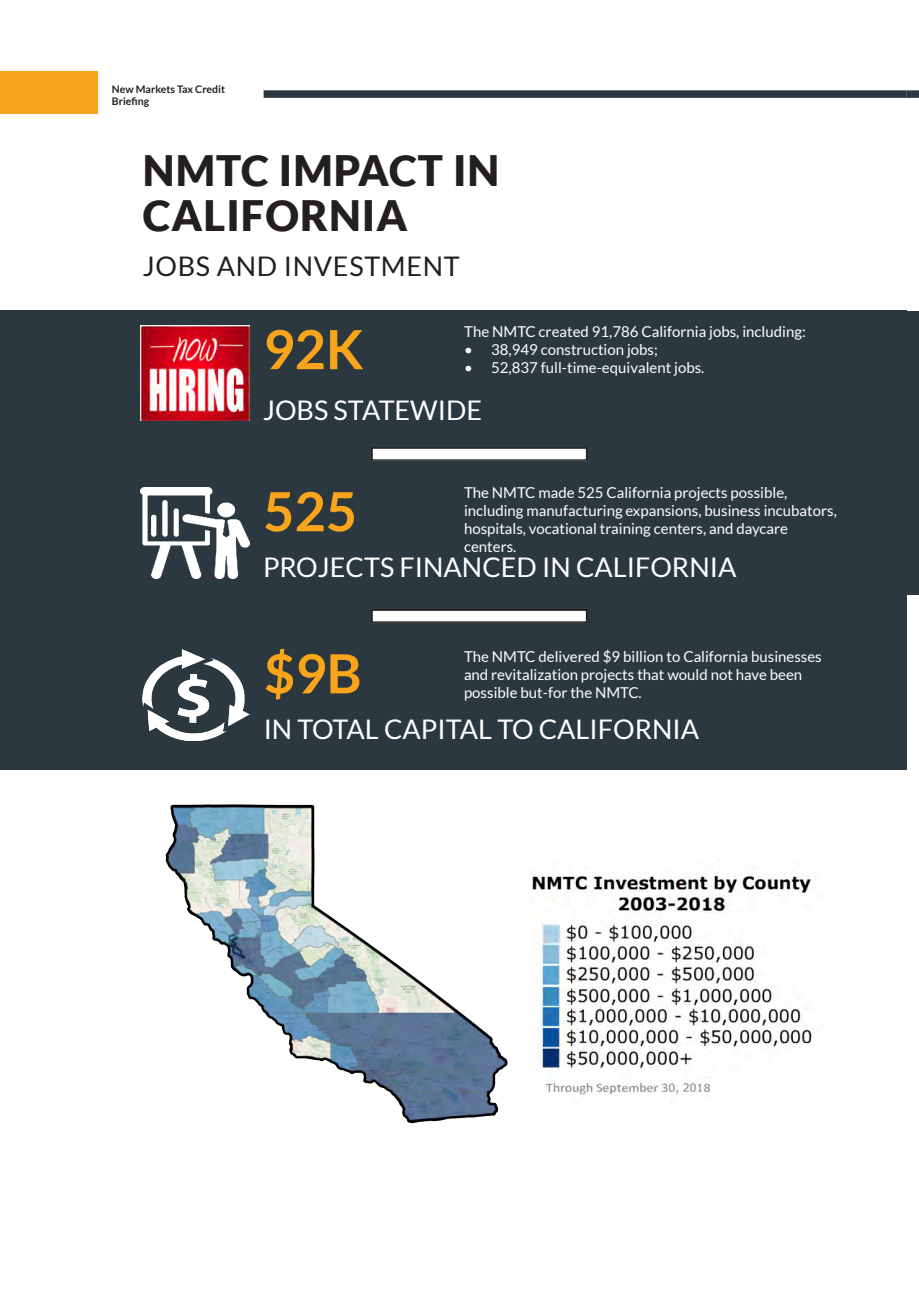
<style>
.page{position:relative;width:919px;height:1289px;background:#fff}
.page>*{position:absolute;margin:0;border:0;box-sizing:border-box;transform-origin:0 0}
.t1{font:700 54px "Lato";color:#f9a51b}
.Heading_1{font:900 42px/45px "Lato";letter-spacing:.025em;color:#231f20}
.t2{font:27px "Lato";color:#fff}
.Heading_1-2{font:27px "Lato";letter-spacing:.025em;color:#231f20}
.t3{font:15px/18px "Lato";color:#fff}
.t4{font:700 10.5px/12.6px "Lato";color:#231f20}
</style>
<div class="page">
<div style="left:263px;top:90px;width:643px;height:8px;background:#2c3840"></div>
<div style="left:906px;top:90px;width:12px;height:8px;background:#2c3840"></div>
<div style="left:0;top:72px;width:98px;height:42px;background:#f9a51b"></div>
<div style="left:906px;top:311px;width:12px;height:283px;background:#2c3840"></div>
<div style="left:0;top:310px;width:906px;height:459px;background:#2c3840"></div>
<img style="left:141px;top:325px;width:109px;height:95px">
<img style="left:141px;top:488px;width:109px;height:90px">
<img style="left:142px;top:650px;width:108px;height:90px">
<div style="left:372px;top:448px;width:214px;height:12px;background:#fff"></div>
<div style="left:371px;top:447px;width:216px;height:14px;border:2px solid #231f20"></div>
<div style="left:372px;top:610px;width:214px;height:12px;background:#fff"></div>
<div style="left:371px;top:609px;width:216px;height:14px;border:2px solid #231f20"></div>
<img style="left:531px;top:873px;width:282px;height:222px">
<img style="left:165px;top:804px;width:343px;height:320px">
<p class="t4" style="left:112px;top:82px;width:115px">New Markets Tax Credit<br>Briefing</p>
<p class="Heading_1" style="left:143px;top:147px;width:358px">NMTC IMPACT IN<br>CALIFORNIA</p>
<p class="Heading_1-2" style="left:143px;top:251px;width:318px">JOBS AND INVESTMENT</p>
<p class="t3" style="left:464px;top:322px;width:343px">The NMTC created 91,786 California jobs, including:</p>
<p class="t3" style="left:464px;top:340px;width:195px">• 38,949 construction jobs;</p>
<p class="t1" style="left:263px;top:318px;width:102px">92K</p>
<p class="t3" style="left:464px;top:358px;width:242px">• 52,837 full-time-equivalent jobs.</p>
<p class="t2" style="left:263px;top:395px;width:220px">JOBS STATEWIDE</p>
<p class="t3" style="left:464px;top:483px;width:374px">The NMTC made 525 California projects possible, including manufacturing expansions, business incubators, hospitals, vocational training centers, and daycare centers.</p>
<p class="t1" style="left:263px;top:480px;width:95px">525</p>
<p class="t2" style="left:263px;top:552px;width:475px">PROJECTS FINANCED IN CALIFORNIA</p>
<p class="t1" style="left:264px;top:642px;width:99px">$9B</p>
<p class="t3" style="left:464px;top:647px;width:359px">The NMTC delivered $9 billion to California businesses and revitalization projects that would not have been</p>
<p class="t3" style="left:464px;top:683px;width:179px">possible but-for the NMTC.</p>
<p class="t2" style="left:264px;top:714px;width:437px">IN TOTAL CAPITAL TO CALIFORNIA</p>
</div>
